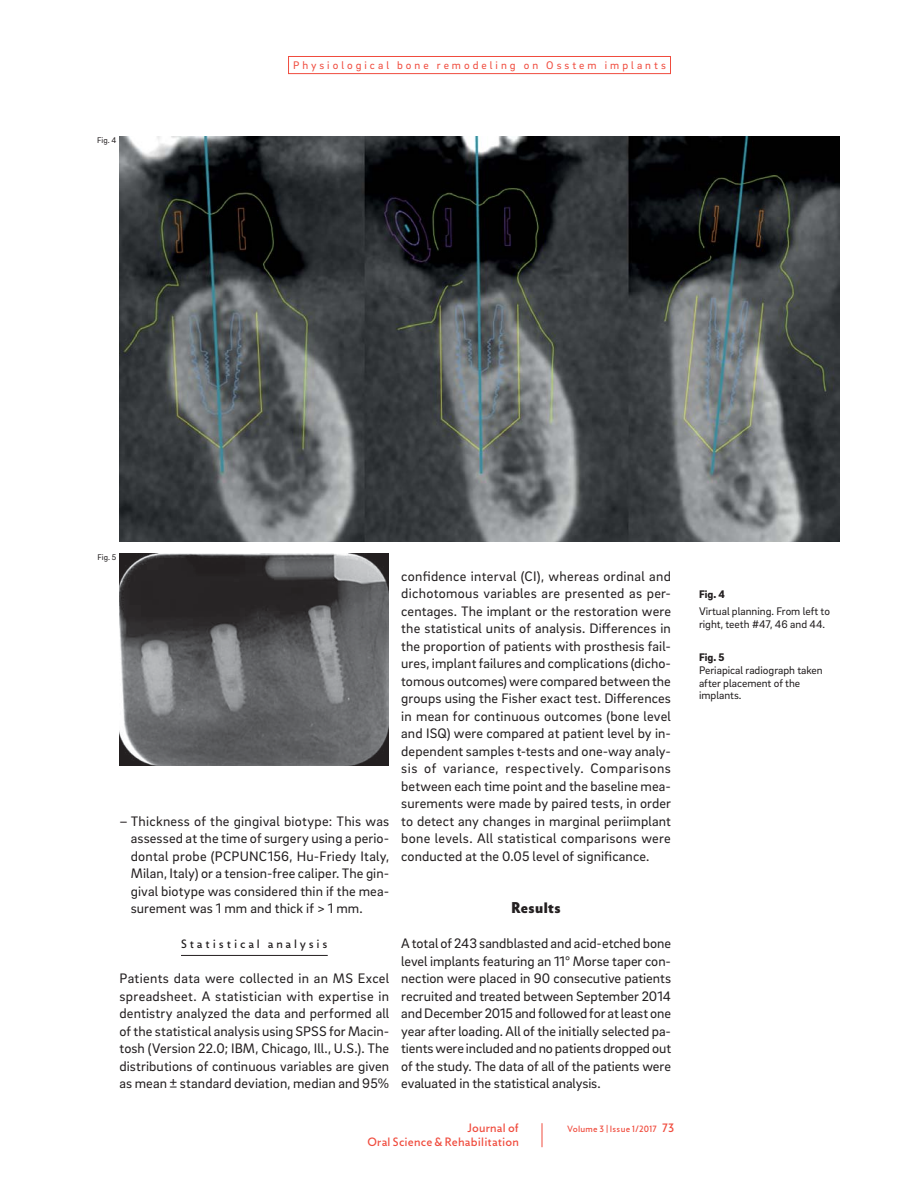
<style>
.page{position:relative;width:918px;height:1188px;background:#fff}
.page>*{position:absolute;margin:0;border:0;box-sizing:border-box;transform-origin:0 0}
.t1{font:14.1px/17.5px "Brix Sans";letter-spacing:.005em;color:#231f20;text-align:justify}
.t2{font:900 14.1px "Zigfrid";letter-spacing:.03em;color:#231f20}
.t3{font:11.25px/12.8px "Brix Sans";color:#231f20}
.t4{font:11.25px "Brix Sans";letter-spacing:.265em;color:#f04c3e}
.t5{font:11.25px/13.5px "Zigfrid";letter-spacing:.02em;color:#f04c3e;text-align:right}
.t6{font:11.25px "Zigfrid";letter-spacing:.25em;color:#231f20}
.t7{font:900 11.25px "Brix Sans";color:#231f20}
.t8{font:8.4px "Zigfrid";letter-spacing:.025em;color:#f04c3e}
.t9{font:8.4px "Brix Sans";color:#231f20}
.s1{font-size:11.25px}
</style>
<div class="page">
<svg style="left:542px;top:1123px;width:1px;height:24px"></svg>
<div style="left:288px;top:56px;width:383px;height:18px;border:1px solid #f04c3e"></div>
<img style="left:120px;top:137px;width:720px;height:405px">
<img style="left:119px;top:554px;width:270px;height:212px">
<hr style="left:181px;top:955px;width:147px;height:1px;background:#231f20">
<p class="t9" style="left:97px;top:137px;width:21px">Fig. 4</p>
<p class="t4" style="left:293px;top:61px;width:374px">Physiological bone remodeling on Osstem implants</p>
<p class="t9" style="left:98px;top:554px;width:20px">Fig. 5</p>
<p class="t1" style="left:131px;top:813px;width:260px;text-indent:-11px">– Thickness of the gingival biotype: This was assessed at the time of surgery using a perio&shy;dontal probe (PCPUNC156, Hu-Friedy Italy, Milan, Italy) or a tension-free caliper. The gin&shy;gival biotype was considered thin if the mea&shy;surement was 1 mm and thick if &gt; 1 mm.</p>
<p class="t6" style="left:181px;top:940px;width:148px">Statistical analysis</p>
<p class="t1" style="left:120px;top:971px;width:271px">Patients data were collected in an MS Excel spreadsheet. A statistician with expertise in dentistry analyzed the data and performed all of the statistical analysis using SPSS for Macin&shy;tosh (Version 22.0; IBM, Chicago, Ill., U.S.). The distributions of continuous variables are given as mean ± standard deviation, median and 95%</p>
<p class="t1" style="left:401px;top:568px;width:271px">confidence interval (CI), whereas ordinal and dichotomous variables are presented as per&shy;centages. The implant or the restoration were the statistical units of analysis. Differences in the proportion of patients with prosthesis fail&shy;ures, implant failures and complications (dicho&shy;tomous outcomes) were compared between the groups using the Fisher exact test. Differences in mean for continuous outcomes (bone level and ISQ) were compared at patient level by in&shy;dependent samples t-tests and one-way analy&shy;sis of variance, respectively. Comparisons between each time point and the baseline mea&shy;surements were made by paired tests, in order to detect any changes in marginal periimplant bone levels. All statistical comparisons were conducted at the 0.05 level of significance.</p>
<p class="t2" style="left:511px;top:903px;width:51px">Results</p>
<p class="t1" style="left:401px;top:936px;width:271px">A total of 243 sandblasted and acid-etched bone level implants featuring an 11° Morse taper con&shy;nection were placed in 90 consecutive patients recruited and treated between September 2014 and December 2015 and followed for at least one year after loading. All of the initially selected pa&shy;tients were included and no patients dropped out of the study. The data of all of the patients were evaluated in the statistical analysis.</p>
<p class="t5" style="left:367px;top:1123px;width:153px">Journal of<br>Oral Science &amp; Rehabilitation</p>
<p class="t8" style="left:567px;top:1126px;width:109px">Volume 3 | Issue 1/2017 <span class="s1">73</span></p>
<p class="t7" style="left:699px;top:590px;width:27px">Fig. 4</p>
<p class="t3" style="left:699px;top:606px;width:133px">Virtual planning. From left to right, teeth #47, 46 and 44.</p>
<p class="t7" style="left:699px;top:653px;width:27px">Fig. 5</p>
<p class="t3" style="left:699px;top:665px;width:125px">Periapical radiograph taken after placement of the implants.</p>
</div>
